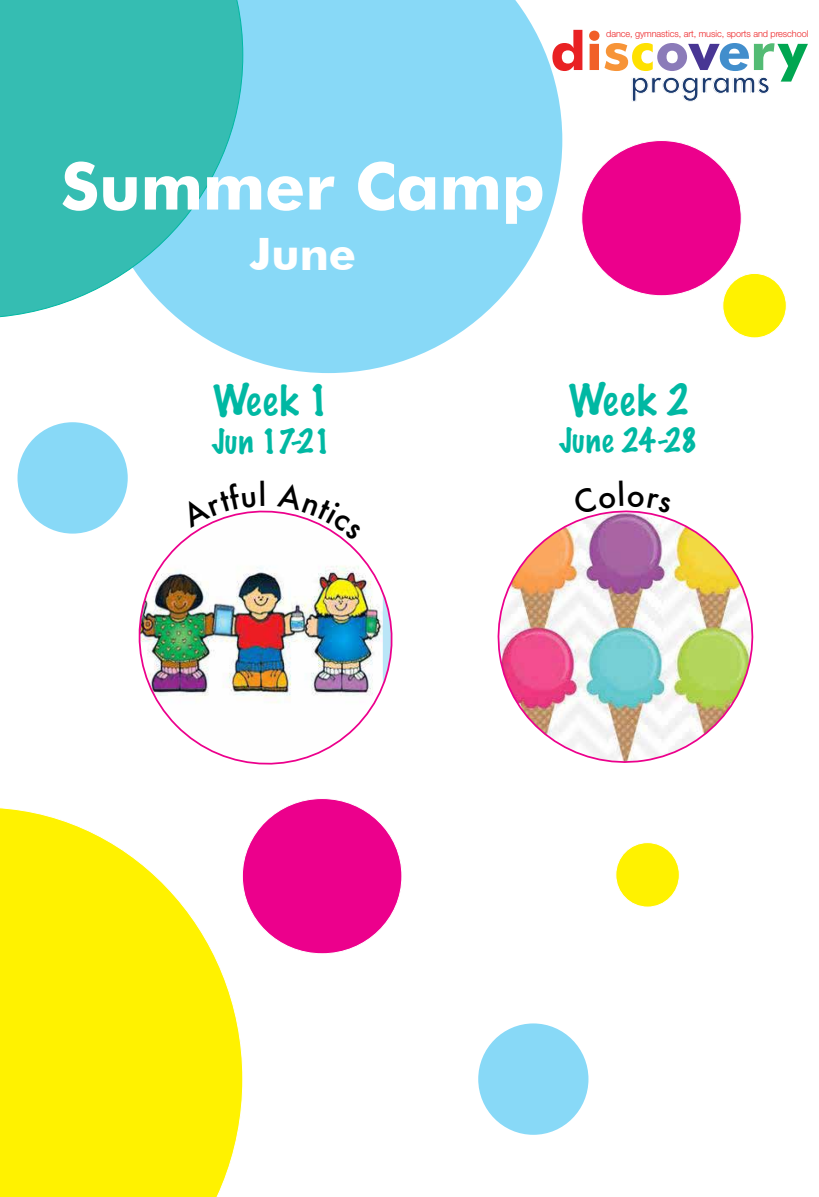
<style>
.page{position:relative;width:819px;height:1197px;background:#fff}
.page>*{position:absolute;margin:0;border:0;box-sizing:border-box;transform-origin:0 0}
.t1{font:700 65.62px "Futura BT";color:#fff}
.t2{font:700 53.11px "Futura BT";color:#e92123}
.t3{font:700 44.62px "Futura BT";color:#fff}
.t4{font:100 39.38px "Marker Felt";color:#00b8a3}
.t5{font:100 38.5px "Marker Felt";color:#00b8a3}
.t6{font:500 32.11px "Futura";letter-spacing:-.01em;color:#1d3c70}
.t7{font:100 30.62px "Marker Felt";color:#00b8a3}
.t8{font:300 9.36px "Helvetica Neue";letter-spacing:-.005em;color:#ed2124}
.s1{color:#f15f27}
.s2{color:#f79438}
.s3{color:#ffe100}
.s4{color:#8b7bb9}
.s5{color:#483694}
.s6{color:#428ecc}
.s7{color:#53bb74}
.s8{color:#00a651}
</style>
<div class="page">
<svg style="left:177px;top:0;width:385px;height:373px;background:#97def8"></svg>
<svg style="left:0;top:0;width:243px;height:318px;background:#4ac4bf"></svg>
<svg style="left:0;top:807px;width:243px;height:390px"></svg>
<img style="left:138px;top:510px;width:255px;height:255px">
<div style="left:582px;top:141px;width:159px;height:155px;background:#ec008c;border-radius:50%"></div>
<div style="left:723px;top:273px;width:63px;height:65px;background:#fff200;border-radius:50%"></div>
<div style="left:722px;top:273px;width:65px;height:65px;border:1px solid #fff;border-radius:50%"></div>
<img style="left:497px;top:515px;width:257px;height:248px">
<div style="left:18px;top:422px;width:110px;height:112px;background:#88d9f7;border-radius:50%"></div>
<div style="left:478px;top:1023px;width:110px;height:112px;background:#88d9f7;border-radius:50%"></div>
<div style="left:616px;top:843px;width:63px;height:64px;background:#fff200;border-radius:50%"></div>
<div style="left:615px;top:842px;width:65px;height:66px;border:1px solid #fff;border-radius:50%"></div>
<div style="left:242px;top:799px;width:160px;height:155px;background:#ec008c;border-radius:50%"></div>
<svg style="left:179px;top:510px;width:85px;height:18px"></svg>
<svg style="left:277px;top:510px;width:85px;height:31px"></svg>
<svg style="left:593px;top:510px;width:66px;height:5px"></svg>
<h2 class="t2" style="left:550px;top:19px;width:259px">d<span class="s1">i</span><span class="s2">s</span><span class="s3">c</span><span class="s4">o</span><span class="s5">v</span><span class="s6">e</span><span class="s7">r</span><span class="s8">y</span></h2>
<p class="t8" style="left:606px;top:27px;width:204px">dance, gymnastics, art, music, sports and preschool</p>
<h3 class="t6" style="left:630px;top:59px;width:142px">programs</h3>
<h1 class="t1" style="left:61px;top:146px;width:485px">Summer Camp</h1>
<h3 class="t3" style="left:250px;top:227px;width:107px">June</h3>
<h3 class="t5" style="left:213px;top:369px;width:118px">Week 1</h3>
<h3 class="t7" style="left:212px;top:417px;width:121px">Jun 17-21</h3>
<h3 class="t4" style="left:569px;top:369px;width:121px">Week 2</h3>
<h3 class="t7" style="left:559px;top:416px;width:141px">June 24-28</h3>
</div>
